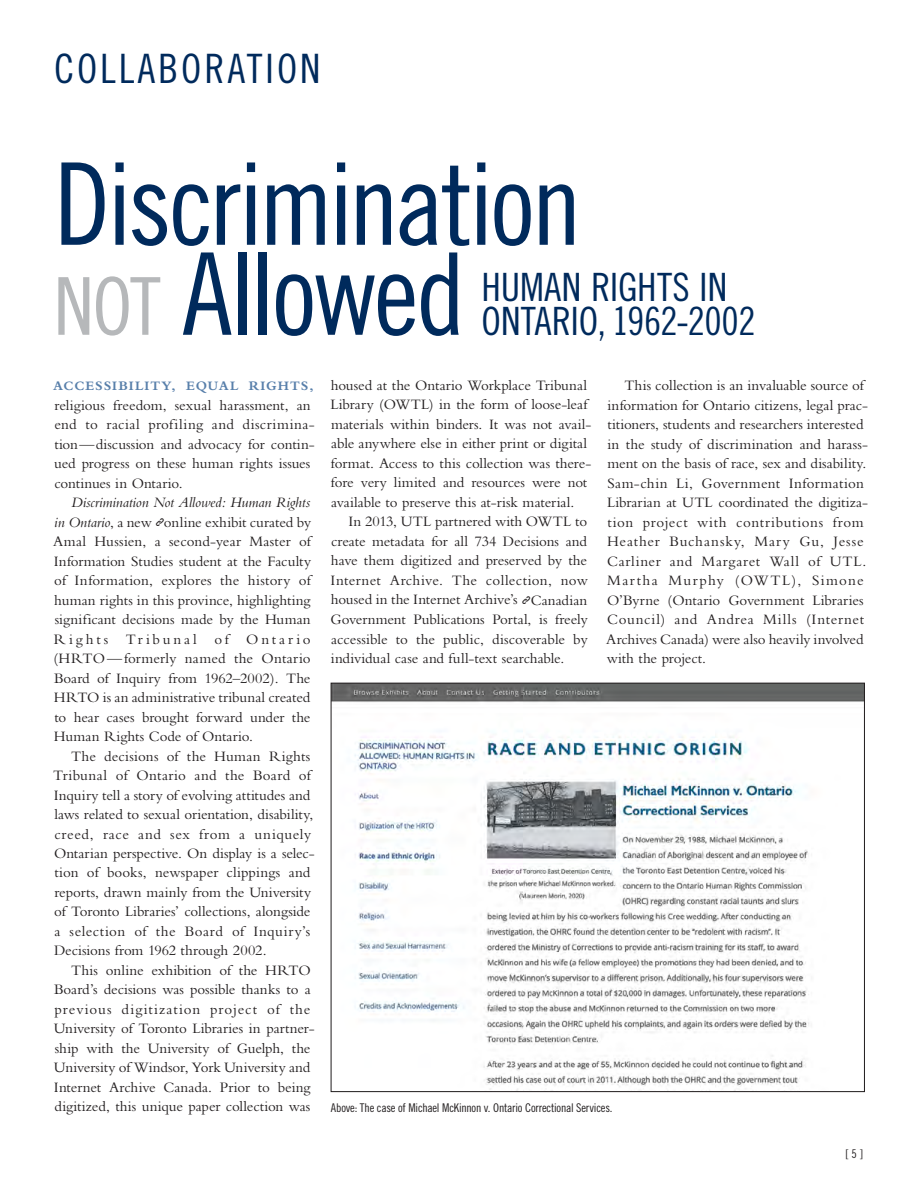
<style>
.page{position:relative;width:918px;height:1188px;background:#fff}
.page>*{position:absolute;margin:0;border:0;box-sizing:border-box;transform-origin:0 0}
.t1{font:114px/90px "Trade Gothic LT Std Cn 18";letter-spacing:-.03em;color:#002a5c}
.t2{font:40.5px "Trade Gothic LT Std Cn 18";letter-spacing:.07em;color:#002a5c}
.t3{font:39px/34.5px "Trade Gothic LT Std Cn 18";letter-spacing:-.005em;color:#002a5c}
.t4{font:15px/19.5px "Bembo";letter-spacing:.005em;color:#231f20}
.t5{font:700 13.5px "Bembo";letter-spacing:.07em;color:#587faa}
.t6{font:12px "Trade Gothic LT Std Cn 18";letter-spacing:-.015em;color:#231f20}
.s1{font-size:79.8px;color:#b6b8ba}
.s2{font-style:italic}
.s3{font-family:"Entypo";font-size:19.5px}
</style>
<div class="page">
<img style="left:333px;top:685px;width:530px;height:405px">
<h2 class="t2" style="left:54px;top:45px;width:268px">COLLABORATION</h2>
<h1 class="t1" style="left:54px;top:158px;width:530px">Discrimination <span class="s1">not</span> Allowed</h1>
<h3 class="t3" style="left:482px;top:269px;width:276px">HUMAN RIGHTS IN<br>ONTARIO, 1962-2002</h3>
<p class="t5" style="left:53px;top:378px;width:262px">ACCESSIBILITY, EQUAL RIGHTS,</p>
<p class="t4" style="left:54px;top:395px;width:262px">religious freedom, sexual harassment, an end to racial profiling and discrimina&shy;tion—discussion and advocacy for contin&shy;ued progress on these human rights issues continues in Ontario.</p>
<p class="t4" style="left:53px;top:492px;width:260px;text-align:justify;text-indent:18px"><span class="s2">Discrimination Not Allowed: Human Rights in Ontario</span>, a new <span class="s3">&gt;</span>online exhibit curated by Amal Hussien, a second-year Master of Information Studies student at the Faculty of Information, explores the history of human rights in this province, highlighting significant decisions made by the Human Rights Tribunal of Ontario (HRTO—formerly named the Ontario Board of Inquiry from 1962–2002). The HRTO is an administrative tribunal created to hear cases brought forward under the Human Rights Code of Ontario.</p>
<p class="t4" style="left:53px;top:746px;width:263px;text-indent:18px">The decisions of the Human Rights Tribunal of Ontario and the Board of Inquiry tell a story of evolving attitudes and laws related to sexual orientation, disability, creed, race and sex from a uniquely Ontarian perspective. On display is a selec&shy;tion of books, newspaper clippings and reports, drawn mainly from the University of Toronto Libraries’ collections, alongside a selection of the Board of Inquiry’s Decisions from 1962 through 2002.</p>
<p class="t4" style="left:54px;top:960px;width:263px;text-indent:17px">This online exhibition of the HRTO Board’s decisions was possible thanks to a previous digitization project of the University of Toronto Libraries in partner&shy;ship with the University of Guelph, the University of Windsor, York University and Internet Archive Canada. Prior to being digitized, this unique paper collection was</p>
<p class="t4" style="left:331px;top:375px;width:262px">housed at the Ontario Workplace Tribunal Library (OWTL) in the form of loose-leaf materials within binders. It was not avail&shy;able anywhere else in either print or digital format. Access to this collection was there&shy;fore very limited and resources were not available to preserve this at-risk material.</p>
<p class="t4" style="left:331px;top:512px;width:259px;text-align:justify;text-indent:18px">In 2013, UTL partnered with OWTL to create metadata for all 734 Decisions and have them digitized and preserved by the Internet Archive. The collection, now housed in the Internet Archive’s <span class="s3">&gt;</span>Canadian Government Publications Portal, is freely accessible to the public, discoverable by individual case and full-text searchable.</p>
<p class="t4" style="left:606px;top:375px;width:263px;text-indent:18px">This collection is an invaluable source of information for Ontario citizens, legal prac&shy;titioners, students and researchers interested in the study of discrimination and harass&shy;ment on the basis of race, sex and disability.<br>Sam-chin Li, Government Information Librarian at UTL coordinated the digitiza&shy;tion project with contributions from Heather Buchansky, Mary Gu, Jesse Carliner and Margaret Wall of UTL.<br>Martha Murphy (OWTL), Simone O’Byrne (Ontario Government Libraries Council) and Andrea Mills (Internet Archives Canada) were also heavily involved with the project.</p>
<p class="t6" style="left:331px;top:1100px;width:283px">Above: The case of Michael McKinnon v. Ontario Correctional Services.</p>
<p class="t6" style="left:845px;top:1147px;width:19px">[ 5 ]</p>
</div>
